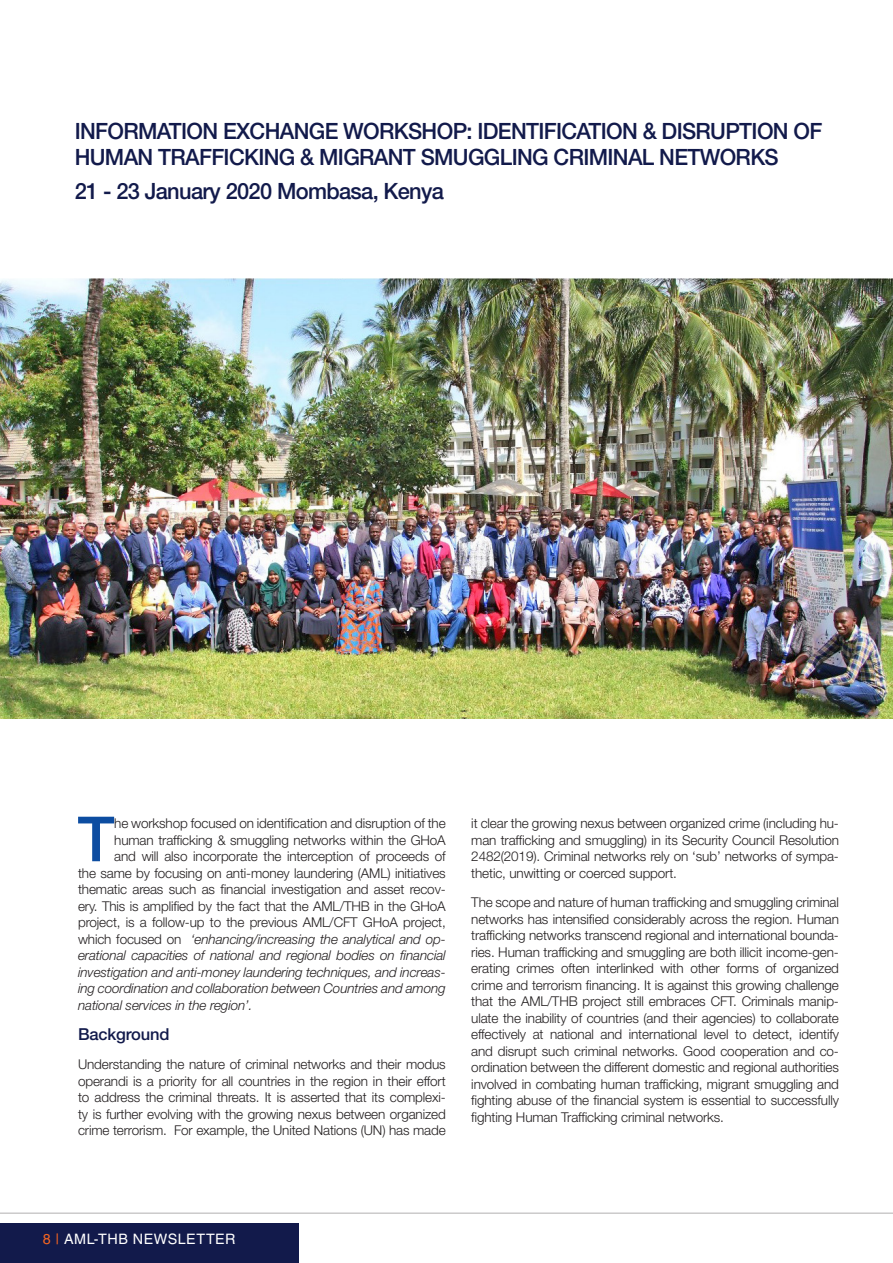
<style>
.page{position:relative;width:893px;height:1263px;background:#fff}
.page>*{position:absolute;margin:0;border:0;box-sizing:border-box;transform-origin:0 0}
.t1{font:500 62.4px "Helvetica Neue LT Std";color:#0d4da1}
.t2{font:500 22.5px/25.5px "Helvetica Neue LT Std";letter-spacing:-.03em;color:#121a4b}
.t3{font:500 16.5px "Helvetica Neue LT Std";letter-spacing:-.01em;color:#121a4b}
.t4{font:14.4px "Helvetica LT Std";letter-spacing:.035em;color:#fff}
.t5{font:300 13.5px/16.5px "Helvetica Neue LT Std";letter-spacing:-.01em;color:#231f20;text-align:justify}
.t6{font:italic 300 13.5px "Helvetica Neue LT Std";letter-spacing:-.01em;color:#231f20}
.s1{font-style:normal}
.s2{color:#f36421}
</style>
<div class="page">
<div style="left:0;top:1223px;width:298px;height:40px;background:#121a4b"></div>
<hr style="left:0;top:1213px;width:893px;height:1px;background:#231f20">
<img style="left:0;top:279px;width:893px;height:440px">
<p class="t2" style="left:75px;top:118px;width:749px">INFORMATION EXCHANGE WORKSHOP: IDENTIFICATION &amp; DISRUPTION OF<br>HUMAN TRAFFICKING &amp; MIGRANT SMUGGLING CRIMINAL NETWORKS</p>
<p class="t2" style="left:75px;top:178px;width:371px">21 - 23 January 2020 Mombasa, Kenya</p>
<p class="t1" style="left:78px;top:802px;width:38px">T</p>
<p class="t5" style="left:114px;top:815px;width:333px">he workshop focused on identification and disruption of the</p>
<p class="t5" style="left:114px;top:831px;width:333px">human trafficking &amp; smuggling networks within the GHoA</p>
<p class="t5" style="left:114px;top:848px;width:333px">and will also incorporate the interception of proceeds of</p>
<p class="t5" style="left:78px;top:864px;width:369px">the same by focusing on anti-money laundering (AML) initiatives</p>
<p class="t5" style="left:78px;top:881px;width:369px">thematic areas such as financial investigation and asset recov-</p>
<p class="t5" style="left:78px;top:897px;width:369px">ery. This is amplified by the fact that the AML/THB in the GHoA</p>
<p class="t5" style="left:78px;top:914px;width:369px">project, is a follow-up to the previous AML/CFT GHoA project,</p>
<p class="t6" style="left:78px;top:931px;width:369px"><span class="s1">which focused on</span> ‘enhancing/increasing the analytical and op-</p>
<p class="t6" style="left:78px;top:947px;width:369px">erational capacities of national and regional bodies on financial</p>
<p class="t6" style="left:78px;top:964px;width:369px">investigation and anti-money laundering techniques, and increas-</p>
<p class="t6" style="left:78px;top:980px;width:369px">ing coordination and collaboration between Countries and among</p>
<p class="t6" style="left:78px;top:997px;width:176px">national services in the region’.</p>
<p class="t3" style="left:78px;top:1024px;width:93px">Background</p>
<p class="t5" style="left:78px;top:1056px;width:369px">Understanding the nature of criminal networks and their modus operandi is a priority for all countries in the region in their effort to address the criminal threats. It is asserted that its complexi&shy;ty is further evolving with the growing nexus between organized crime terrorism. For example, the United Nations (UN) has made</p>
<p class="t5" style="left:471px;top:815px;width:369px">it clear the growing nexus between organized crime (including hu&shy;man trafficking and smuggling) in its Security Council Resolution 2482(2019). Criminal networks rely on ‘sub’ networks of sympa&shy;thetic, unwitting or coerced support.</p>
<p class="t5" style="left:471px;top:894px;width:369px">The scope and nature of human trafficking and smuggling criminal networks has intensified considerably across the region. Human trafficking networks transcend regional and international bounda&shy;ries. Human trafficking and smuggling are both illicit income-gen&shy;erating crimes often interlinked with other forms of organized crime and terrorism financing. It is against this growing challenge that the AML/THB project still embraces CFT. Criminals manip&shy;ulate the inability of countries (and their agencies) to collaborate effectively at national and international level to detect, identify and disrupt such criminal networks. Good cooperation and co&shy;ordination between the different domestic and regional authorities involved in combating human trafficking, migrant smuggling and fighting abuse of the financial system is essential to successfully fighting Human Trafficking criminal networks.</p>
<p class="t4" style="left:43px;top:1231px;width:194px"><span class="s2">8 |</span> AML-THB NEWSLETTER</p>
</div>
